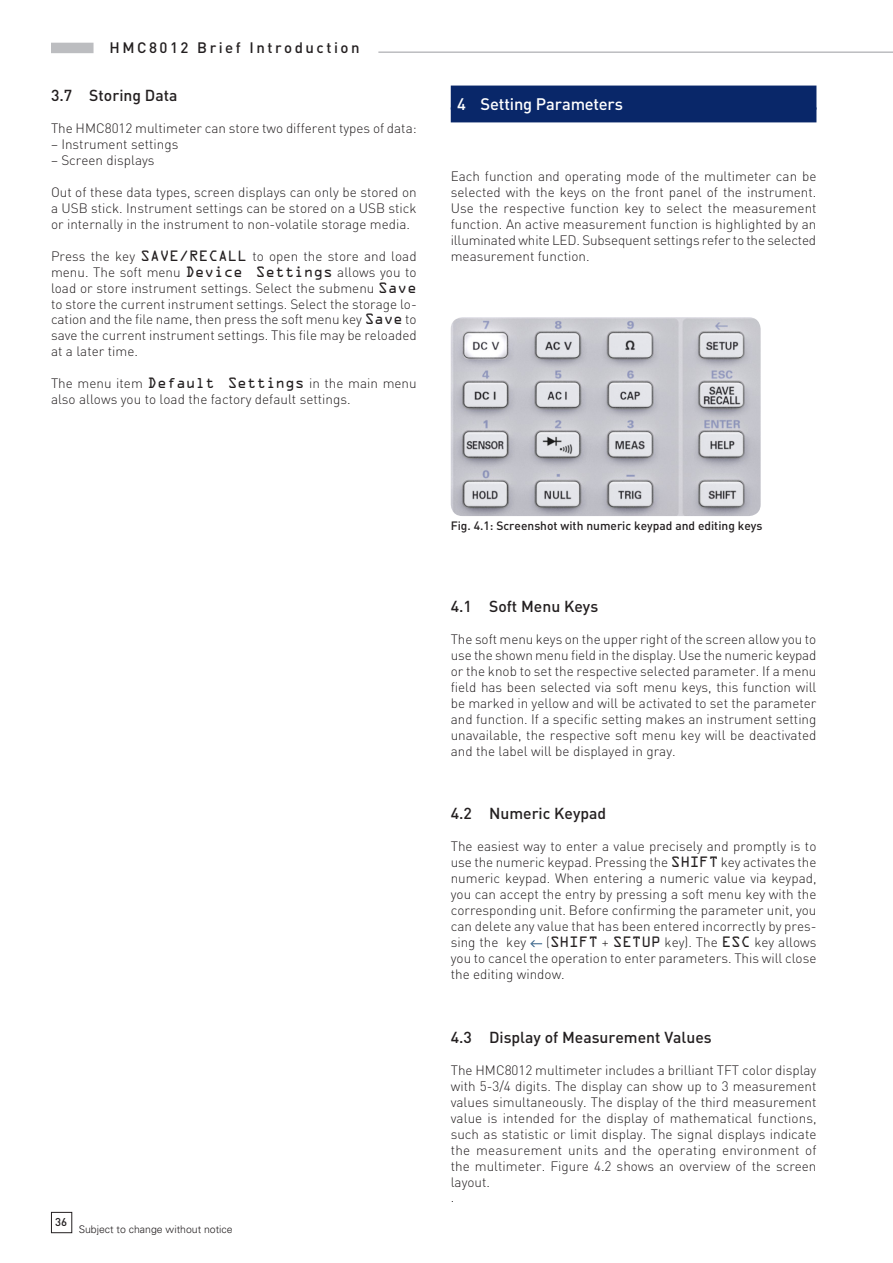
<style>
.page{position:relative;width:893px;height:1263px;background:#fff}
.page>*{position:absolute;margin:0;border:0;box-sizing:border-box;transform-origin:0 0}
.t1{font:500 16.5px "DIN";letter-spacing:-.015em;color:#fff}
.t2{font:500 15.75px "DIN";color:#231f20}
.t3{font:500 15px "DIN";letter-spacing:.17em;color:#231f20}
.t4{font:300 13.5px/15.9px "DIN";color:#231f20;text-align:justify}
.t5{font:500 12px "DIN";color:#231f20}
.t6{font:500 11.25px "DIN";color:#231f20}
.t7{font:300 10.5px "Univers";color:#231f20}
.s1{font-family:"OCRA Std";font-weight:400}
</style>
<div class="page">
<div style="left:51px;top:43px;width:43px;height:10px;background:#bcbdc0"></div>
<div style="left:51px;top:1212px;width:21px;height:21px;border:1px solid #231f20"></div>
<hr style="left:166px;top:51px;width:727px;height:2px;background:#bcbdc0">
<div style="left:110px;top:45px;width:268px;height:12px;background:#fff"></div>
<div style="left:451px;top:86px;width:365px;height:24px;background:#092769"></div>
<div style="left:451px;top:107px;width:365px;height:15px;background:#092769"></div>
<img style="left:451px;top:317px;width:310px;height:199px">
<svg style="left:530px;top:940px;width:12px;height:7px"></svg>
<p class="t3" style="left:110px;top:38px;width:252px">HM C8012 Brief Introduction</p>
<p class="t2" style="left:51px;top:85px;width:128px">3.7 Storing Data</p>
<p class="t4" style="left:51px;top:120px;width:367px">The HMC8012 multimeter can store two different types of data:</p>
<p class="t4" style="left:51px;top:136px;width:129px">– Instrument settings</p>
<p class="t4" style="left:51px;top:152px;width:105px">– Screen displays</p>
<p class="t4" style="left:51px;top:184px;width:367px">Out of these data types, screen displays can only be stored on a USB stick. Instrument settings can be stored on a USB stick or internally in the instrument to non-volatile storage media.</p>
<p class="t4" style="left:51px;top:248px;width:367px">Press the key <span class="s1">SAVE/RECALL</span> to open the store and load menu. The soft menu <span class="s1">Device Settings</span> allows you to load or store instrument settings. Select the submenu <span class="s1">Save </span>to store the current instrument settings. Select the storage lo&shy;cation and the file name, then press the soft menu key <span class="s1">Save</span> to save the current instrument settings. This file may be reloaded at a later time.</p>
<p class="t4" style="left:51px;top:375px;width:367px">The menu item <span class="s1">Default Settings</span> in the main menu also allows you to load the factory default settings.</p>
<p class="t1" style="left:457px;top:93px;width:168px">4 Setting Parameters</p>
<p class="t4" style="left:451px;top:168px;width:367px">Each function and operating mode of the multimeter can be selected with the keys on the front panel of the instrument.<br>Use the respective function key to select the measurement function. An active measurement function is highlighted by an illuminated white LED. Subsequent settings refer to the selected measurement function.</p>
<p class="t6" style="left:55px;top:1214px;width:13px">36</p>
<p class="t7" style="left:79px;top:1223px;width:156px">Subject to change without notice</p>
<p class="t5" style="left:451px;top:518px;width:313px">Fig. 4.1: Screenshot with numeric keypad and editing keys</p>
<p class="t2" style="left:451px;top:596px;width:149px">4.1 Soft M enu Keys</p>
<p class="t4" style="left:451px;top:631px;width:367px">The soft menu keys on the upper right of the screen allow you to use the shown menu field in the display. Use the numeric keypad or the knob to set the respective selected parameter. If a menu field has been selected via soft menu keys, this function will be marked in yellow and will be activated to set the parameter and function. If a specific setting makes an instrument setting unavailable, the respective soft menu key will be deactivated and the label will be displayed in gray.</p>
<p class="t2" style="left:451px;top:804px;width:157px">4.2 Numeric Keypad</p>
<p class="t4" style="left:451px;top:838px;width:367px">The easiest way to enter a value precisely and promptly is to use the numeric keypad. Pressing the <span class="s1">SHIFT</span> key activates the numeric keypad. When entering a numeric value via keypad, you can accept the entry by pressing a soft menu key with the corresponding unit. Before confirming the parameter unit, you can delete any value that has been entered incorrectly by pres&shy;sing the key</p>
<p class="t4" style="left:451px;top:934px;width:367px;text-indent:95px">(<span class="s1">SHIFT</span> + <span class="s1">SETUP</span> key). The <span class="s1">ESC</span> key allows you to cancel the operation to enter parameters. This will close the editing window.</p>
<p class="t2" style="left:451px;top:1027px;width:262px">4.3 Display of Measurement Values</p>
<p class="t4" style="left:451px;top:1062px;width:367px;text-align:left">The HMC8012 multimeter includes a brilliant TFT color display with 5-3/4 digits. The display can show up to 3 measurement values simultaneously. The display of the third measurement value is intended for the display of mathematical functions, such as statistic or limit display. The signal displays indicate the measurement units and the operating environment of the multimeter. Figure 4.2 shows an overview of the screen layout.<br>.</p>
</div>
